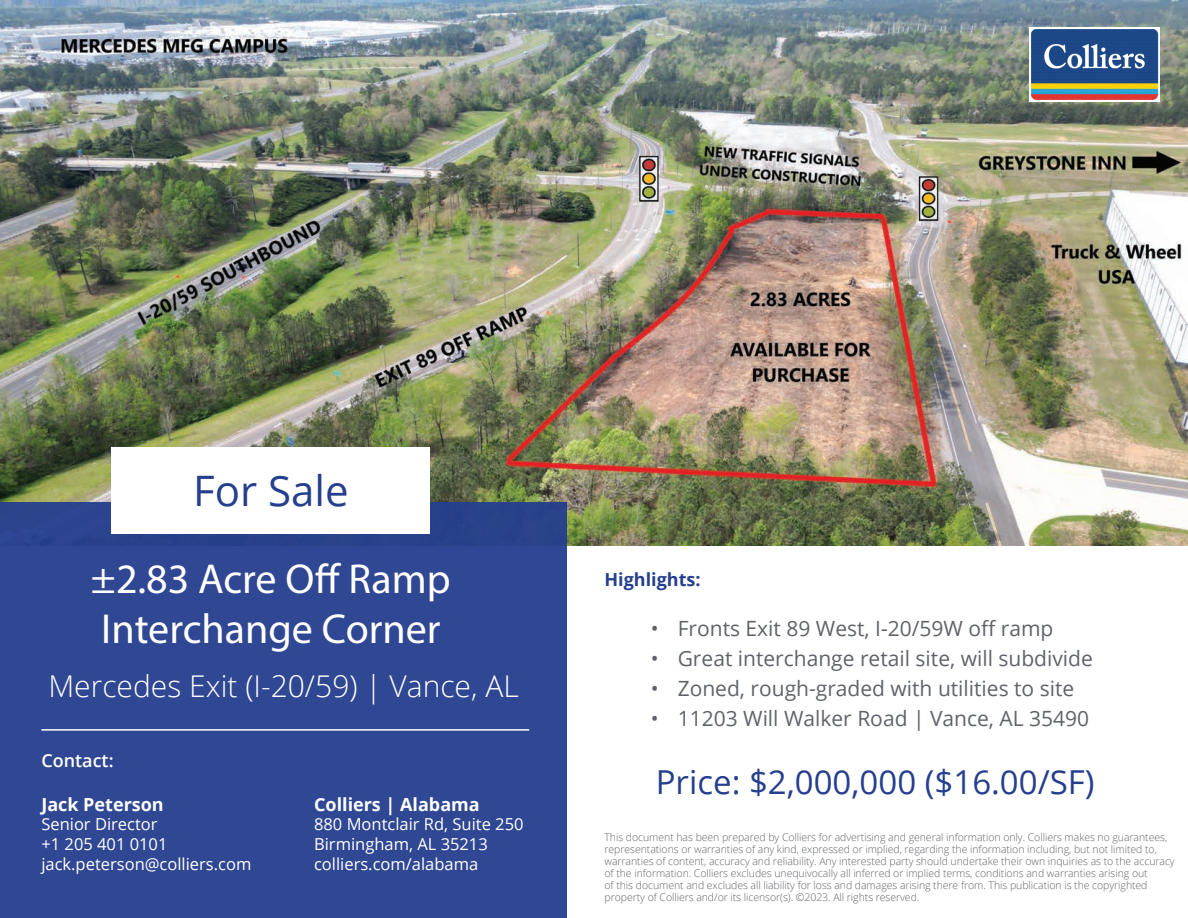
<style>
.page{position:relative;width:1188px;height:918px;background:#fff}
.page>*{position:absolute;margin:0;border:0;box-sizing:border-box;transform-origin:0 0}
.t1{font:42px/50.4px "Myriad Pro";color:#fff}
.t2{font:42px "Open Sans";color:#253f8e}
.t3{font:33px "Open Sans";color:#253f8e}
.t4{font:300 30px "Open Sans";color:#fff}
.t5{font:21px "Open Sans";color:#5f6369}
.t6{font:700 18px "Open Sans";color:#fff}
.t7{font:700 18px "Open Sans";color:#253f8e}
.t8{font:600 18px "Open Sans";color:#fff}
.t9{font:16.5px/19.8px "Open Sans";color:#fff}
.t10{font:300 10.5px/12px "Open Sans";letter-spacing:-.005em;color:#5f6369}
</style>
<div class="page">
<img style="left:0;top:1px;width:1188px;height:544px">
<div style="left:0;top:502px;width:567px;height:416px;background:#304893"></div>
<div style="left:112px;top:447px;width:318px;height:86px;background:#fff"></div>
<hr style="left:41px;top:729px;width:488px;height:2px;background:#fff">
<img style="left:1030px;top:27px;width:130px;height:74px">
<h1 class="t2" style="left:193px;top:462px;width:157px">For Sale</h1>
<h1 class="t1" style="left:91px;top:553px;width:361px">±2.83 Acre Off Ramp<br>Interchange Corner</h1>
<h3 class="t4" style="left:48px;top:665px;width:472px">Mercedes Exit (I-20/59) | Vance, AL</h3>
<h3 class="t8" style="left:41px;top:748px;width:74px">Contact:</h3>
<h3 class="t6" style="left:41px;top:791px;width:124px">Jack Peterson</h3>
<h3 class="t9" style="left:41px;top:814px;width:211px">Senior Director<br>+1 205 401 0101 jack.peterson@colliers.com</h3>
<h3 class="t6" style="left:314px;top:791px;width:167px">Colliers | Alabama</h3>
<h3 class="t9" style="left:314px;top:814px;width:211px">880 Montclair Rd, Suite 250<br>Birmingham, AL 35213 colliers.com/alabama</h3>
<h3 class="t7" style="left:604px;top:567px;width:98px">Highlights:</h3>
<h3 class="t5" style="left:651px;top:614px;width:404px">• Fronts Exit 89 West, I-20/59W off ramp</h3>
<h3 class="t5" style="left:651px;top:644px;width:444px">• Great interchange retail site, will subdivide</h3>
<h3 class="t5" style="left:651px;top:674px;width:425px">• Zoned, rough-graded with utilities to site</h3>
<h3 class="t5" style="left:651px;top:704px;width:440px">• 11203 Will Walker Road | Vance, AL 35490</h3>
<h2 class="t3" style="left:656px;top:760px;width:440px">Price: $2,000,000 ($16.00/SF)</h2>
<p class="t10" style="left:604px;top:831px;width:572px">This document has been prepared by Colliers for advertising and general information only. Colliers makes no guarantees, representations or warranties of any kind, expressed or implied, regarding the information including, but not limited to, warranties of content, accuracy and reliability. Any interested party should undertake their own inquiries as to the accuracy of the information. Colliers excludes unequivocally all inferred or implied terms, conditions and warranties arising out<br>of this document and excludes all liability for loss and damages arising there from. This publication is the copyrighted property of Colliers and/or its licensor(s). ©2023. All rights reserved.</p>
</div>
